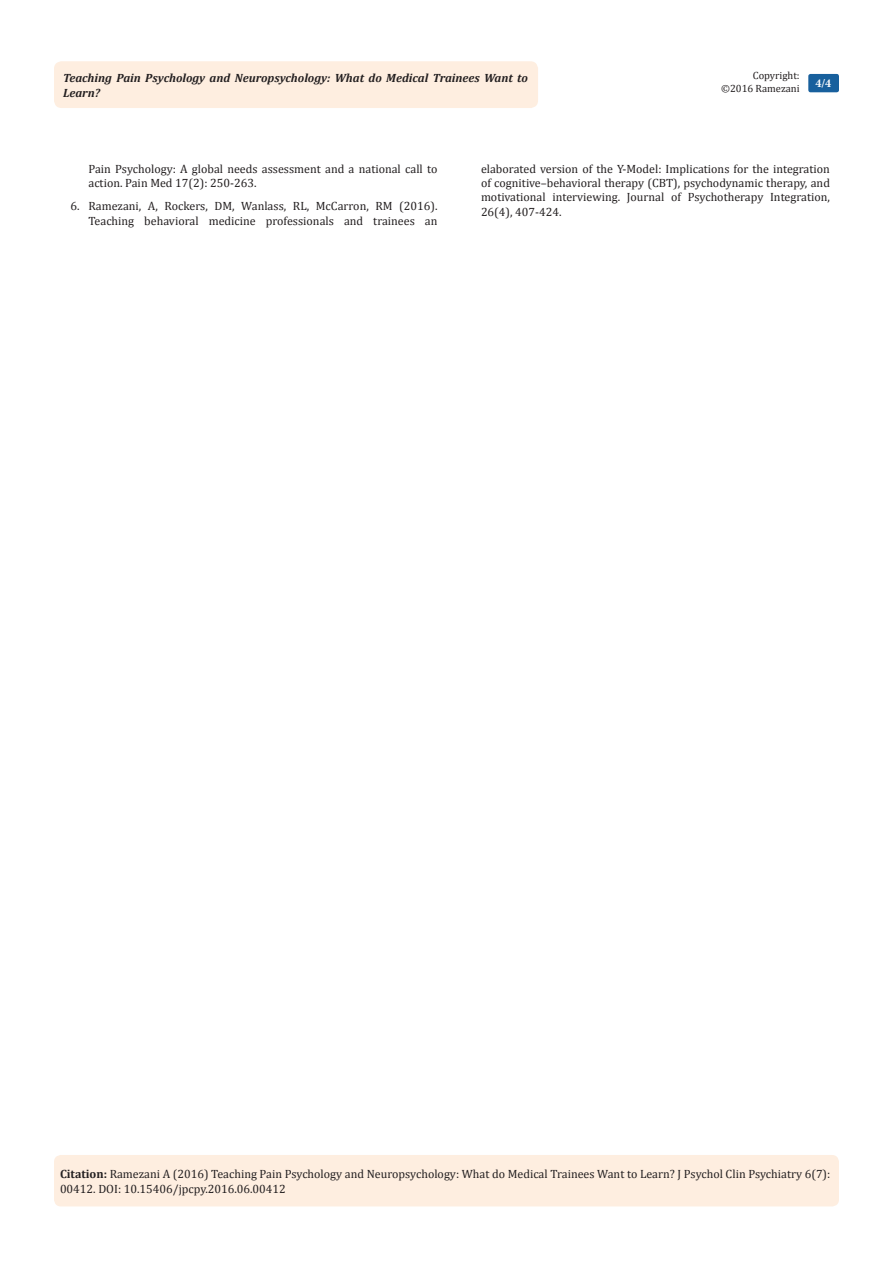
<style>
.page{position:relative;width:893px;height:1263px;background:#fff}
.page>*{position:absolute;margin:0;border:0;box-sizing:border-box;transform-origin:0 0}
.t1{font:12px/14.4px "Cambria";color:#231f20}
.t2{font:italic 700 12px/14.4px "Cambria";color:#231f20}
.t3{font:700 12px "Minion Pro";color:#fff}
.t4{font:10.5px/12.6px "Cambria";color:#231f20;text-align:right}
.s1{font-weight:700}
</style>
<div class="page">
<div style="left:54px;top:61px;width:484px;height:47px;background:#feeee0;border-radius:8px"></div>
<div style="left:808px;top:74px;width:31px;height:18px;background:#18609d;border-radius:2px"></div>
<div style="left:54px;top:1155px;width:785px;height:51px;background:#feeee0;border-radius:7px"></div>
<p class="t4" style="left:721px;top:69px;width:80px">Copyright: ©2016 Ramezani</p>
<p class="t2" style="left:63px;top:70px;width:467px">Teaching Pain Psychology and Neuropsychology: What do Medical Trainees Want to<br>Learn?</p>
<p class="t3" style="left:815px;top:75px;width:17px">4/4</p>
<p class="t1" style="left:88px;top:161px;width:350px">Pain Psychology: A global needs assessment and a national call to action. Pain Med 17(2): 250-263.</p>
<p class="t1" style="left:70px;top:199px;width:368px;text-align:right">6. Ramezani, A, Rockers, DM, Wanlass, RL, McCarron, RM (2016).<br>Teaching behavioral medicine professionals and trainees an</p>
<p class="t1" style="left:481px;top:161px;width:350px;text-align:justify">elaborated version of the Y-Model: Implications for the integration of cognitive–behavioral therapy (CBT), psychodynamic therapy, and motivational interviewing. Journal of Psychotherapy Integration, 26(4), 407-424.</p>
<p class="t1" style="left:60px;top:1167px;width:772px"><span class="s1">Citation:</span> Ramezani A (2016) Teaching Pain Psychology and Neuropsychology: What do Medical Trainees Want to Learn? J Psychol Clin Psychiatry 6(7):<br>00412. DOI: 10.15406/jpcpy.2016.06.00412</p>
</div>
